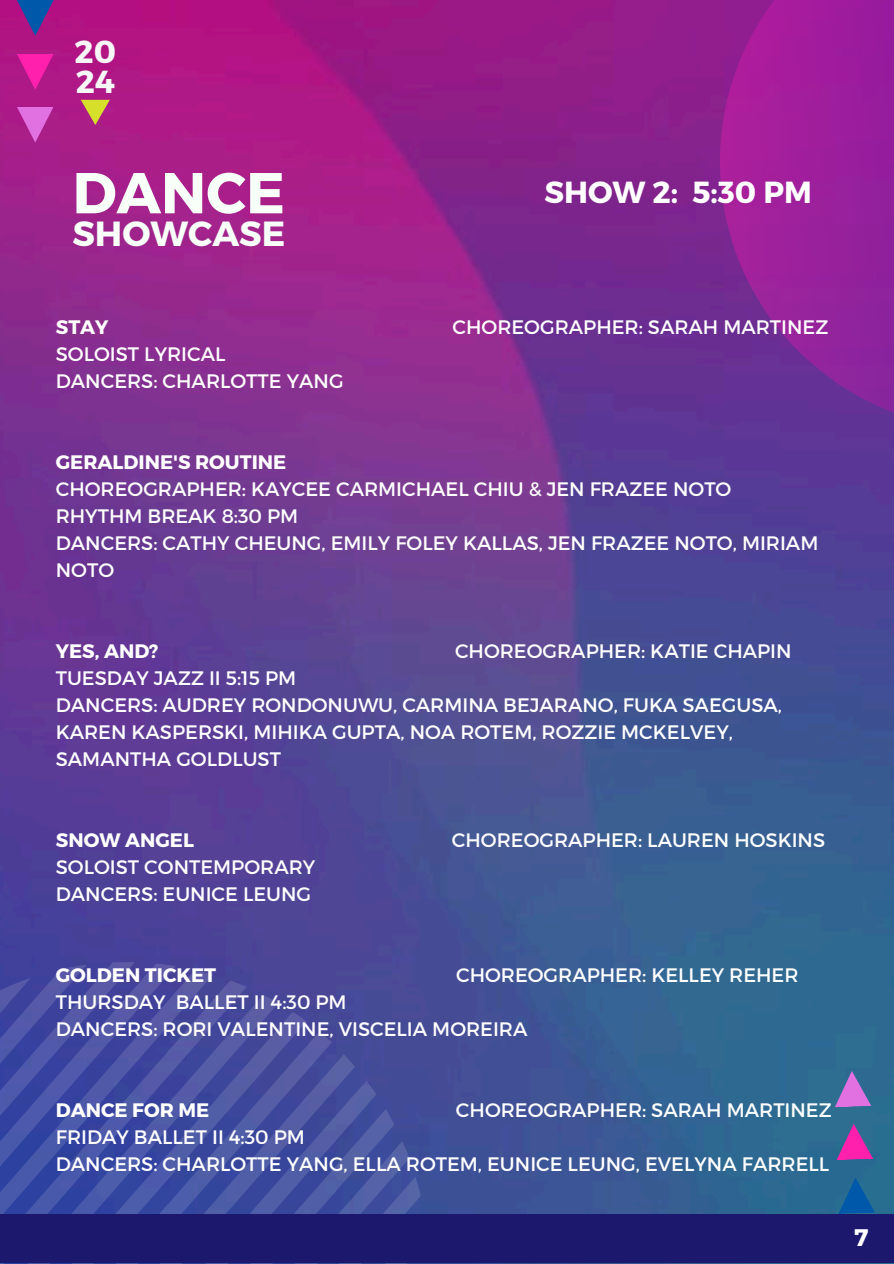
<style>
.page{position:relative;width:894px;height:1264px;background:#fff}
.page>*{position:absolute;margin:0;border:0;box-sizing:border-box;transform-origin:0 0}
.t1{font:700 57.6px "Montserrat";color:#f7fff8}
.t2{font:700 34.95px "Montserrat";color:#f7fff8}
.t3{font:700 31.8px/29.4px "Montserrat";color:#f6f6f6}
.t4{font:700 30.45px "Montserrat";color:#fff}
.t5{font:700 24px "Montserrat";color:#fff}
.t6{font:19.5px/27px "Montserrat";color:#fff}
.t7{font:700 19.5px "Montserrat";color:#fff}
</style>
<div class="page">
<img style="left:0;top:0;width:893px;height:1263px">
<svg style="left:81px;top:100px;width:29px;height:25px"></svg>
<svg style="left:17px;top:0;width:37px;height:36px"></svg>
<svg style="left:17px;top:54px;width:37px;height:36px"></svg>
<svg style="left:17px;top:107px;width:37px;height:36px"></svg>
<svg style="left:610px;top:0;width:283px;height:539px"></svg>
<svg style="left:0;top:962px;width:427px;height:301px"></svg>
<div style="left:0;top:1213px;width:893px;height:49px;background:#1c186d"></div>
<svg style="left:838px;top:1177px;width:36px;height:36px"></svg>
<svg style="left:836px;top:1123px;width:37px;height:37px"></svg>
<svg style="left:834px;top:1070px;width:37px;height:37px"></svg>
<h1 class="t3" style="left:74px;top:36px;width:43px">20<br>24</h1>
<p class="t1" style="left:72px;top:155px;width:214px">DANCE</p>
<p class="t2" style="left:72px;top:211px;width:214px">SHOWCASE</p>
<p class="t4" style="left:544px;top:172px;width:269px">SHOW 2: 5:30 PM</p>
<p class="t7" style="left:56px;top:314px;width:54px">STAY</p>
<p class="t6" style="left:452px;top:312px;width:377px">CHOREOGRAPHER: SARAH MARTINEZ</p>
<h1 class="t6" style="left:56px;top:339px;width:171px">SOLOIST LYRICAL</h1>
<h2 class="t6" style="left:56px;top:366px;width:289px">DANCERS: CHARLOTTE YANG</h2>
<p class="t7" style="left:56px;top:449px;width:232px">GERALDINE'S ROUTINE</p>
<p class="t6" style="left:56px;top:474px;width:677px">CHOREOGRAPHER: KAYCEE CARMICHAEL CHIU &amp; JEN FRAZEE NOTO</p>
<p class="t6" style="left:56px;top:501px;width:244px">RHYTHM BREAK 8:30 PM</p>
<p class="t6" style="left:56px;top:528px;width:763px">DANCERS: CATHY CHEUNG, EMILY FOLEY KALLAS, JEN FRAZEE NOTO, MIRIAM<br>NOTO</p>
<p class="t7" style="left:56px;top:638px;width:104px">YES, AND?</p>
<p class="t6" style="left:455px;top:636px;width:338px">CHOREOGRAPHER: KATIE CHAPIN</p>
<p class="t6" style="left:56px;top:663px;width:242px">TUESDAY JAZZ II 5:15 PM</p>
<p class="t6" style="left:56px;top:690px;width:727px">DANCERS: AUDREY RONDONUWU, CARMINA BEJARANO, FUKA SAEGUSA,<br>KAREN KASPERSKI, MIHIKA GUPTA, NOA ROTEM, ROZZIE MCKELVEY,<br>SAMANTHA GOLDLUST</p>
<p class="t7" style="left:56px;top:827px;width:140px">SNOW ANGEL</p>
<p class="t6" style="left:452px;top:825px;width:374px">CHOREOGRAPHER: LAUREN HOSKINS</p>
<p class="t6" style="left:56px;top:852px;width:261px">SOLOIST CONTEMPORARY</p>
<p class="t6" style="left:56px;top:879px;width:257px">DANCERS: EUNICE LEUNG</p>
<p class="t7" style="left:56px;top:962px;width:162px">GOLDEN TICKET</p>
<p class="t6" style="left:456px;top:960px;width:344px">CHOREOGRAPHER: KELLEY REHER</p>
<p class="t6" style="left:56px;top:987px;width:292px">THURSDAY BALLET II 4:30 PM</p>
<p class="t6" style="left:56px;top:1014px;width:473px">DANCERS: RORI VALENTINE, VISCELIA MOREIRA</p>
<p class="t7" style="left:56px;top:1097px;width:155px">DANCE FOR ME</p>
<p class="t6" style="left:456px;top:1095px;width:377px">CHOREOGRAPHER: SARAH MARTINEZ</p>
<p class="t6" style="left:56px;top:1122px;width:250px">FRIDAY BALLET II 4:30 PM</p>
<p class="t6" style="left:56px;top:1149px;width:774px">DANCERS: CHARLOTTE YANG, ELLA ROTEM, EUNICE LEUNG, EVELYNA FARRELL</p>
<p class="t5" style="left:854px;top:1222px;width:16px">7</p>
</div>
